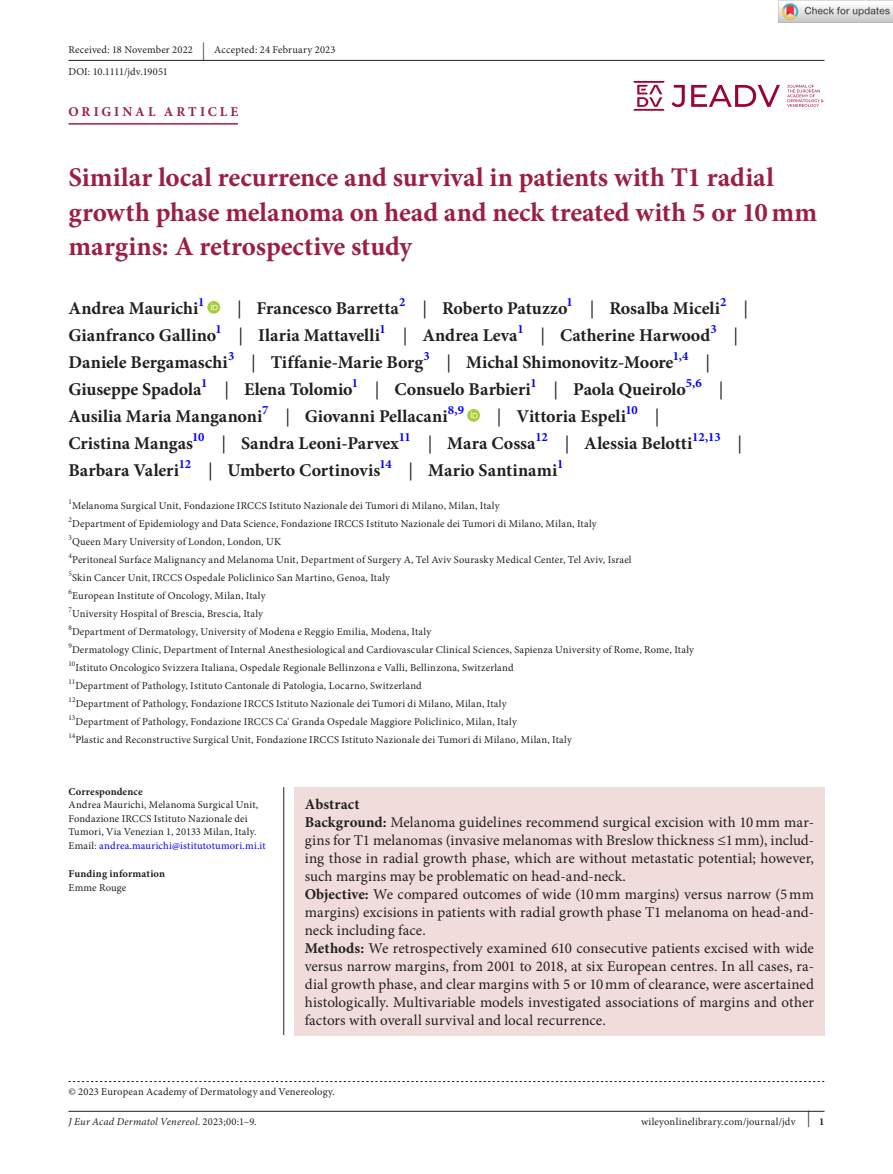
<style>
.page{position:relative;width:893px;height:1174px;background:#fff}
.page>*{position:absolute;margin:0;border:0;box-sizing:border-box;transform-origin:0 0}
.t1{font:700 27px/34.5px "Minion Pro";color:#9c1f43}
.t2{font:700 18px/27px "Minion Pro";color:#231f20}
.t3{font:18px "Minion Pro";color:#231f20}
.t4{font:15px/18px "Minion Pro";letter-spacing:.005em;color:#231f20}
.t5{font:700 13.5px "Minion Pro";letter-spacing:.225em;color:#9c1f43}
.t6{font:700 12.6px "Minion Pro";color:#00f}
.t7{font:10.5px/18px "Minion Pro";letter-spacing:.015em;color:#231f20}
.t8{font:italic 10.5px "Minion Pro";letter-spacing:.02em;color:#231f20}
.t9{font:700 10.5px "Minion Pro";letter-spacing:.01em;color:#231f20}
.s1{font-size:18px}
.s2{font-weight:400}
.s3{color:#00f}
.s4{font-weight:700}
.s5{font-style:normal}
</style>
<div class="page">
<hr style="left:68px;top:1111px;width:756px;height:1px;background:#231f20">
<svg style="left:787px;top:85px;width:36px;height:22px"></svg>
<svg style="left:671px;top:85px;width:14px;height:22px"></svg>
<svg style="left:691px;top:85px;width:89px;height:22px"></svg>
<svg style="left:633px;top:81px;width:31px;height:30px"></svg>
<hr style="left:68px;top:123px;width:170px;height:2px;background:#9c1f43">
<svg style="left:207px;top:301px;width:13px;height:13px"></svg>
<svg style="left:211px;top:303px;width:7px;height:7px"></svg>
<svg style="left:467px;top:409px;width:13px;height:13px"></svg>
<svg style="left:471px;top:411px;width:7px;height:7px"></svg>
<hr style="left:68px;top:60px;width:756px;height:1px;background:#231f20">
<svg style="left:68px;top:1081px;width:756px;height:1px"></svg>
<div style="left:294px;top:787px;width:530px;height:248px;background:#f0dcdb"></div>
<hr style="left:283px;top:787px;width:1px;height:248px;background:#231f20">
<img style="left:779px;top:0;width:114px;height:23px">
<p class="t7" style="left:68px;top:39px;width:268px;line-height:21.9px">Received: 18 November 2022 <span class="s1">|</span> Accepted: 24 February 2023<br>DOI: 10.1111/jdv.19051</p>
<p class="t5" style="left:69px;top:102px;width:171px">ORIGINAL ARTICLE</p>
<h1 class="t1" style="left:68px;top:160px;width:750px">Similar local recurrence and survival in patients with T1 radial growth phase melanoma on head and neck treated with 5 or 10mm margins: A retrospective study</h1>
<h2 class="t2" style="left:68px;top:294px;width:131px">Andrea Maurichi</h2>
<p class="t6" style="left:198px;top:293px;width:8px">1</p>
<h2 class="t2" style="left:237px;top:294px;width:163px"><span class="s2">|</span> Francesco Barretta</h2>
<p class="t6" style="left:399px;top:293px;width:8px">2</p>
<h2 class="t2" style="left:422px;top:294px;width:147px"><span class="s2">|</span> Roberto Patuzzo</h2>
<p class="t6" style="left:567px;top:293px;width:8px">1</p>
<h2 class="t2" style="left:590px;top:294px;width:132px"><span class="s2">|</span> Rosalba Miceli</h2>
<p class="t6" style="left:720px;top:293px;width:8px">2</p>
<h2 class="t3" style="left:743px;top:296px;width:6px">|</h2>
<h2 class="t2" style="left:68px;top:321px;width:149px">Gianfranco Gallino</h2>
<p class="t6" style="left:215px;top:320px;width:8px">1</p>
<h2 class="t2" style="left:239px;top:321px;width:143px"><span class="s2">|</span> Ilaria Mattavelli</h2>
<p class="t6" style="left:380px;top:320px;width:8px">1</p>
<h2 class="t2" style="left:403px;top:321px;width:116px"><span class="s2">|</span> Andrea Leva</h2>
<p class="t6" style="left:517px;top:320px;width:8px">1</p>
<h2 class="t2" style="left:541px;top:321px;width:171px"><span class="s2">|</span> Catherine Harwood</h2>
<p class="t6" style="left:710px;top:320px;width:8px">3</p>
<h2 class="t3" style="left:734px;top:323px;width:6px">|</h2>
<h2 class="t2" style="left:68px;top:348px;width:161px">Daniele Bergamaschi</h2>
<p class="t6" style="left:228px;top:347px;width:8px">3</p>
<h2 class="t2" style="left:251px;top:348px;width:174px"><span class="s2">|</span> Tiffanie-Marie Borg</h2>
<p class="t6" style="left:423px;top:347px;width:8px">3</p>
<h2 class="t2" style="left:447px;top:348px;width:228px"><span class="s2">|</span> Michal Shimonovitz-Moore</h2>
<p class="t6" style="left:673px;top:347px;width:17px">1,4</p>
<h2 class="t3" style="left:705px;top:350px;width:6px">|</h2>
<h2 class="t2" style="left:68px;top:375px;width:135px">Giuseppe Spadola</h2>
<p class="t6" style="left:201px;top:374px;width:8px">1</p>
<h2 class="t2" style="left:224px;top:375px;width:130px"><span class="s2">|</span> Elena Tolomio</h2>
<p class="t6" style="left:352px;top:374px;width:8px">1</p>
<h2 class="t2" style="left:375px;top:375px;width:157px"><span class="s2">|</span> Consuelo Barbieri</h2>
<p class="t6" style="left:530px;top:374px;width:8px">1</p>
<h2 class="t2" style="left:554px;top:375px;width:134px"><span class="s2">|</span> Paola Queirolo</h2>
<p class="t6" style="left:686px;top:374px;width:18px">5,6</p>
<h2 class="t3" style="left:719px;top:377px;width:6px">|</h2>
<h2 class="t2" style="left:68px;top:402px;width:397px">Ausilia Maria Manganoni<sup>7</sup> <span class="s2">|</span> Giovanni Pellacani<sup>8,9</sup></h2>
<h2 class="t2" style="left:68px;top:402px;width:675px;text-indent:428px"><span class="s2">|</span> Vittoria Espeli<sup>10</sup> <span class="s2">|<br></span>Cristina Mangas<sup>10</sup> <span class="s2">|</span> Sandra Leoni-Parvex<sup>11</sup> <span class="s2">|</span> Mara Cossa<sup>12</sup> <span class="s2">|</span> Alessia Belotti<sup>12,13</sup> <span class="s2">|<br></span>Barbara Valeri<sup>12</sup> <span class="s2">|</span> Umberto Cortinovis<sup>14</sup> <span class="s2">|</span> Mario Santinami<sup>1</sup></h2>
<p class="t7" style="left:68px;top:496px;width:627px"><sup>1</sup>Melanoma Surgical Unit, Fondazione IRCCS Istituto Nazionale dei Tumori di Milano, Milan, Italy<br><sup>2</sup>Department of Epidemiology and Data Science, Fondazione IRCCS Istituto Nazionale dei Tumori di Milano, Milan, Italy<br><sup>3</sup>Queen Mary University of London, London, UK<br><sup>4</sup>Peritoneal Surface Malignancy and Melanoma Unit, Department of Surgery A, Tel Aviv Sourasky Medical Center, Tel Aviv, Israel<br><sup>5</sup>Skin Cancer Unit, IRCCS Ospedale Policlinico San Martino, Genoa, Italy<br><sup>6</sup>European Institute of Oncology, Milan, Italy<br><sup>7</sup>University Hospital of Brescia, Brescia, Italy<br><sup>8</sup>Department of Dermatology, University of Modena e Reggio Emilia, Modena, Italy<br><sup>9</sup>Dermatology Clinic, Department of Internal Anesthesiological and Cardiovascular Clinical Sciences, Sapienza University of Rome, Rome, Italy <sup>10</sup>Istituto Oncologico Svizzera Italiana, Ospedale Regionale Bellinzona e Valli, Bellinzona, Switzerland<br><sup>11</sup>Department of Pathology, Istituto Cantonale di Patologia, Locarno, Switzerland<br><sup>12</sup>Department of Pathology, Fondazione IRCCS Istituto Nazionale dei Tumori di Milano, Milan, Italy<br><sup>13</sup>Department of Pathology, Fondazione IRCCS Ca' Granda Ospedale Maggiore Policlinico, Milan, Italy<br><sup>14</sup>Plastic and Reconstructive Surgical Unit, Fondazione IRCCS Istituto Nazionale dei Tumori di Milano, Milan, Italy</p>
<p class="t9" style="left:68px;top:784px;width:76px">Correspondence</p>
<p class="t7" style="left:68px;top:798px;width:199px;line-height:13.5px">Andrea Maurichi, Melanoma Surgical Unit, Fondazione IRCCS Istituto Nazionale dei Tumori, Via Venezian 1, 20133 Milan, Italy.<br>Email: <span class="s3">andrea.maurichi@istitutotumori.mi.it</span></p>
<p class="t9" style="left:68px;top:866px;width:98px">Funding information</p>
<p class="t7" style="left:68px;top:878px;width:59px">Emme Rouge</p>
<p class="t4" style="left:305px;top:795px;width:511px"><span class="s4">Abstract<br>Background:</span> Melanoma guidelines recommend surgical excision with 10mm mar&shy;gins for T1 melanomas (invasive melanomas with Breslow thickness ≤1mm), includ&shy;ing those in radial growth phase, which are without metastatic potential; however, such margins may be problematic on head-and-neck.<br><span class="s4">Objective:</span> We compared outcomes of wide (10mm margins) versus narrow (5mm margins) excisions in patients with radial growth phase T1 melanoma on head-and&shy;neck including face.<br><span class="s4">Methods:</span> We retrospectively examined 610 consecutive patients excised with wide versus narrow margins, from 2001 to 2018, at six European centres. In all cases, ra&shy;dial growth phase, and clear margins with 5 or 10mm of clearance, were ascertained histologically. Multivariable models investigated associations of margins and other factors with overall survival and local recurrence.</p>
<p class="t7" style="left:68px;top:1083px;width:268px">© 2023 European Academy of Dermatology and Venereology.</p>
<p class="t8" style="left:68px;top:1114px;width:190px">J Eur Acad Dermatol Venereol<span class="s5">. 2023;00:1–9.</span></p>
<p class="t7" style="left:641px;top:1112px;width:185px">wileyonlinelibrary.com/journal/jdv <sup>|</sup> <span class="s4">1</span></p>
</div>
